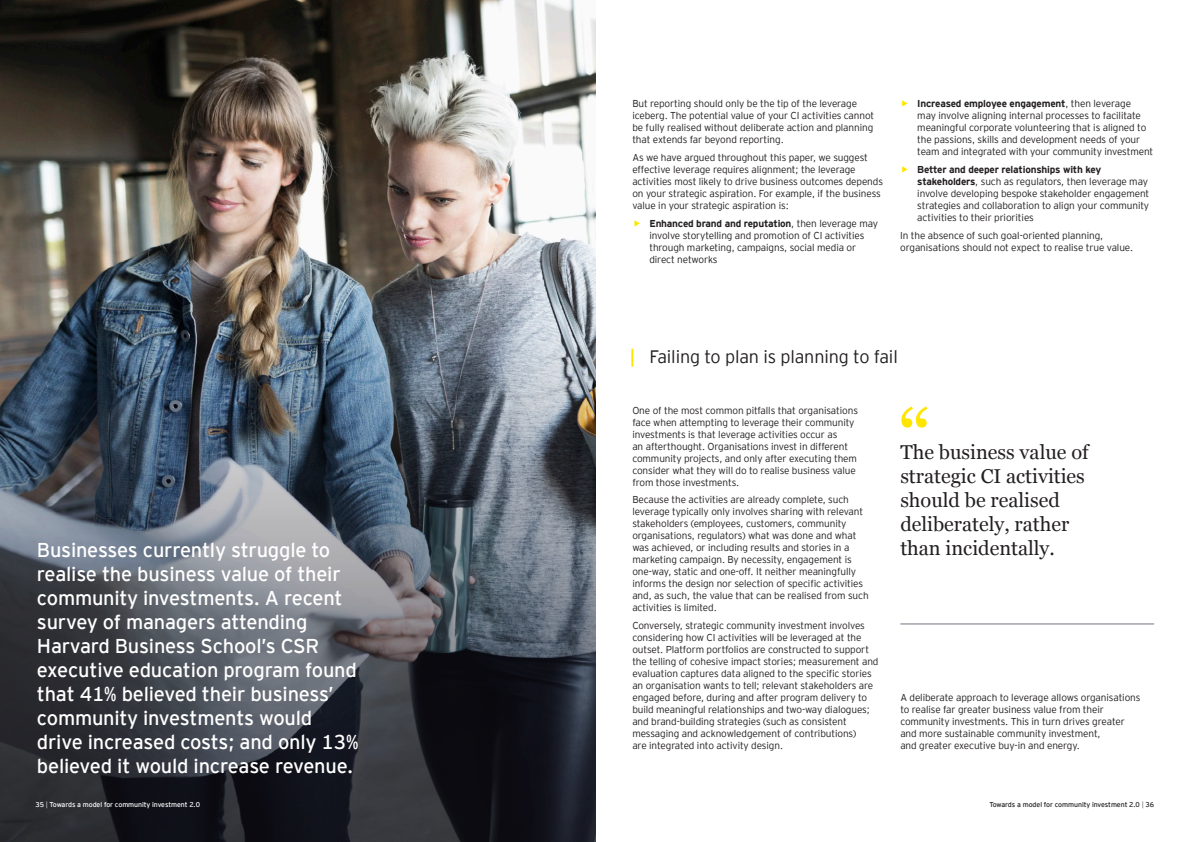
<style>
.page{position:relative;width:1191px;height:842px;background:#fff}
.page>*{position:absolute;margin:0;border:0;box-sizing:border-box;transform-origin:0 0}
.Pull_quote{font:80px "Georgia";color:#ffe600}
._20pt_copy{font:20px/24px "EY Interstate";letter-spacing:-.01em;color:#fff}
.Pull_quote-2{font:20px/24px "Georgia";color:#231f20}
.SH1{font:300 18px "EY Interstate";letter-spacing:-.01em;color:#231f20}
.Body{font:300 10px/12px "EY Interstate";letter-spacing:-.01em;color:#231f20}
.Bullet-yellow{font:300 10px/12px "EY Interstate";letter-spacing:-.01em;color:#231f20}
.t1{font:7px "EY Interstate";letter-spacing:-.01em;color:#fff}
.t2{font:7px "EY Interstate";letter-spacing:-.01em;color:#231f20}
.s1{font-weight:700}
.s2{color:#c4c4cd}
.s3{color:#747480}
</style>
<div class="page">
<img style="left:0;top:0;width:595px;height:241px">
<svg style="left:631px;top:349px;width:2px;height:18px"></svg>
<hr style="left:900px;top:624px;width:254px;height:1px;background:#747480">
<img style="left:0;top:241px;width:595px;height:601px">
<p class="Body" style="left:632px;top:97px;width:243px">But reporting should only be the tip of the leverage iceberg. The potential value of your CI activities cannot be fully realised without deliberate action and planning that extends far beyond reporting.</p>
<p class="Body" style="left:632px;top:151px;width:252px">As we have argued throughout this paper, we suggest effective leverage requires alignment; the leverage activities most likely to drive business outcomes depends on your strategic aspiration. For example, if the business value in your strategic aspiration is:</p>
<p class="Bullet-yellow" style="left:649px;top:217px;width:230px"><span class="s1">Enhanced brand and reputation</span>, then leverage may involve storytelling and promotion of CI activities through marketing, campaigns, social media or direct networks</p>
<p class="Bullet-yellow" style="left:917px;top:97px;width:237px"><span class="s1">Increased employee engagement</span>, then leverage<br>may involve aligning internal processes to facilitate meaningful corporate volunteering that is aligned to the passions, skills and development needs of your team and integrated with your community investment</p>
<p class="Bullet-yellow" style="left:917px;top:163px;width:233px"><span class="s1">Better and deeper relationships with key stakeholders</span>, such as regulators, then leverage may involve developing bespoke stakeholder engagement strategies and collaboration to align your community activities to their priorities</p>
<p class="Body" style="left:900px;top:229px;width:234px">In the absence of such goal-oriented planning, organisations should not expect to realise true value.</p>
<h2 class="SH1" style="left:649px;top:344px;width:250px">Failing to plan is planning to fail</h2>
<p class="Body" style="left:632px;top:403px;width:227px">One of the most common pitfalls that organisations face when attempting to leverage their community investments is that leverage activities occur as<br>an afterthought. Organisations invest in different community projects, and only after executing them consider what they will do to realise business value from those investments.</p>
<p class="Body" style="left:632px;top:493px;width:238px">Because the activities are already complete, such leverage typically only involves sharing with relevant stakeholders (employees, customers, community organisations, regulators) what was done and what was achieved, or including results and stories in a marketing campaign. By necessity, engagement is one-way, static and one-off. It neither meaningfully informs the design nor selection of specific activities and, as such, the value that can be realised from such activities is limited.</p>
<p class="Body" style="left:632px;top:619px;width:248px">Conversely, strategic community investment involves considering how CI activities will be leveraged at the outset. Platform portfolios are constructed to support the telling of cohesive impact stories; measurement and evaluation captures data aligned to the specific stories an organisation wants to tell; relevant stakeholders are engaged before, during and after program delivery to build meaningful relationships and two-way dialogues; and brand-building strategies (such as consistent messaging and acknowledgement of contributions)<br>are integrated into activity design.</p>
<p class="Pull_quote" style="left:898px;top:380px;width:34px">“</p>
<p class="Pull_quote-2" style="left:900px;top:439px;width:190px">The business value of strategic CI activities should be realised deliberately, rather than incidentally.</p>
<p class="_20pt_copy" style="left:37px;top:537px;width:323px">Businesses currently struggle to realise the business value of their community investments. A recent survey of managers attending Harvard Business School’s CSR executive education program found that 41% believed their business’ community investments would drive increased costs; and only 13% believed it would increase revenue.</p>
<p class="t1" style="left:35px;top:799px;width:166px">35 <span class="s2">|</span> Towards a model for community investment 2.0</p>
<p class="t2" style="left:989px;top:799px;width:166px">Towards a model for community investment 2.0 <span class="s3">|</span> 36</p>
<p class="Body" style="left:900px;top:690px;width:242px">A deliberate approach to leverage allows organisations to realise far greater business value from their community investments. This in turn drives greater and more sustainable community investment,<br>and greater executive buy-in and energy.</p>
</div>
